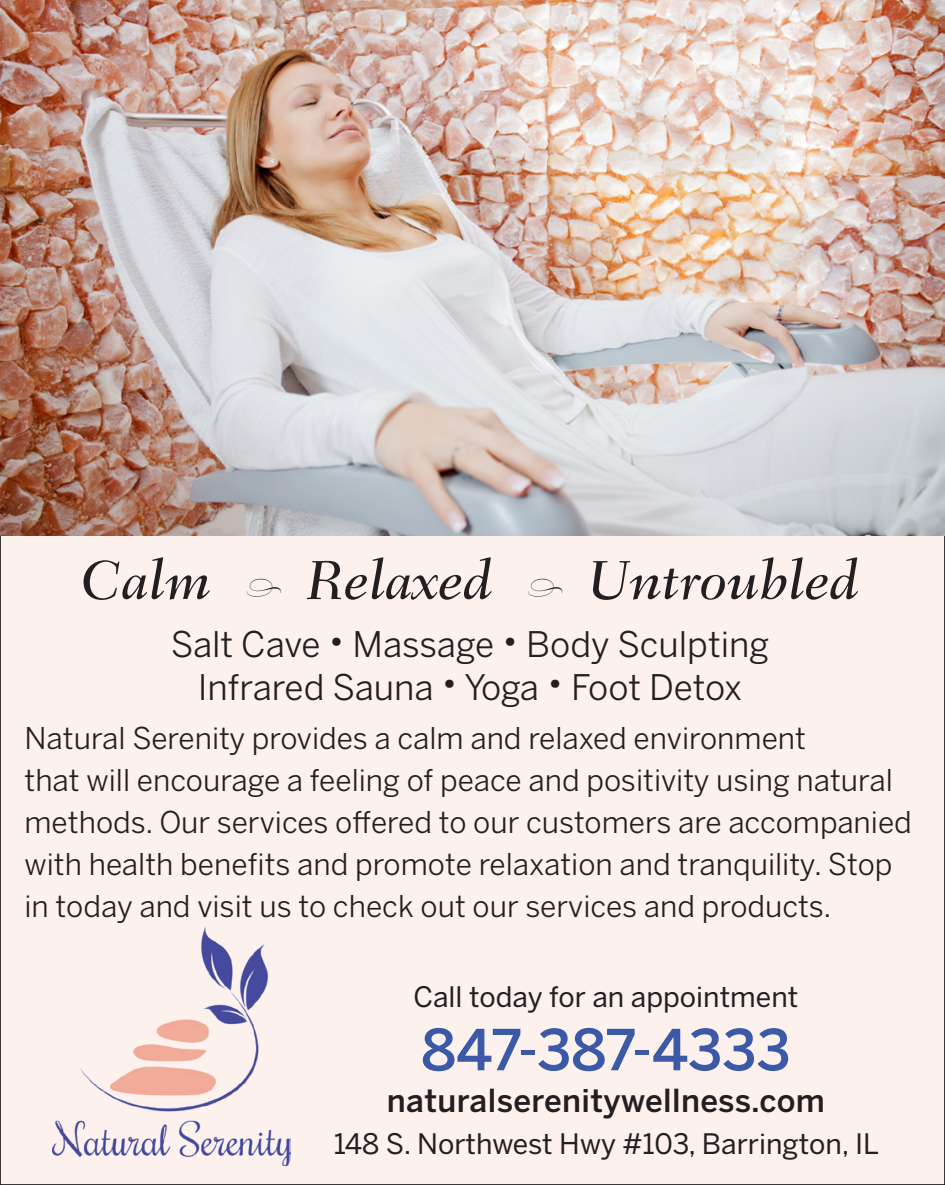
<style>
.page{position:relative;width:945px;height:1185px;background:#fff}
.page>*{position:absolute;margin:0;border:0;box-sizing:border-box;transform-origin:0 0}
.t1{font:italic 500 56px "Fairfield LH";color:#231f20}
.t2{font:500 56px "Benton Sans";color:#3b59a6}
.t3{font:35px/42px "Benton Sans";color:#231f20;text-align:center}
.t4{font:500 31.5px "Benton Sans";letter-spacing:.01em;color:#231f20}
.t5{font:29.75px/42px "Benton Sans";color:#231f20}
.t6{font:28px "Benton Sans";color:#231f20}
.s1{font-family:"Bickham Script Pro";font-weight:400;font-style:normal;font-size:31.5px}
</style>
<div class="page">
<div style="left:0;top:536px;width:945px;height:648px;background:#fcf1ec"></div>
<img style="left:52px;top:926px;width:239px;height:239px">
<img style="left:0;top:1px;width:945px;height:535px">
<p class="t1" style="left:81px;top:549px;width:780px">Calm <span class="s1">•</span> Relaxed <span class="s1">•</span> Untroubled</p>
<p class="t3" style="left:171px;top:623px;width:600px">Salt Cave • Massage • Body Sculpting<br>Infrared Sauna • Yoga • Foot Detox</p>
<p class="t5" style="left:24px;top:716px;width:889px">Natural Serenity provides a calm and relaxed environment<br>that will encourage a feeling of peace and positivity using natural methods. Our services offered to our customers are accompanied with health benefits and promote relaxation and tranquility. Stop in today and visit us to check out our services and products.</p>
<p class="t6" style="left:413px;top:980px;width:387px">Call today for an appointment</p>
<p class="t2" style="left:421px;top:1016px;width:371px">847-387-4333</p>
<p class="t4" style="left:387px;top:1082px;width:440px">naturalserenitywellness.com</p>
<p class="t6" style="left:334px;top:1127px;width:547px">148 S. Northwest Hwy #103, Barrington, IL</p>
</div>
